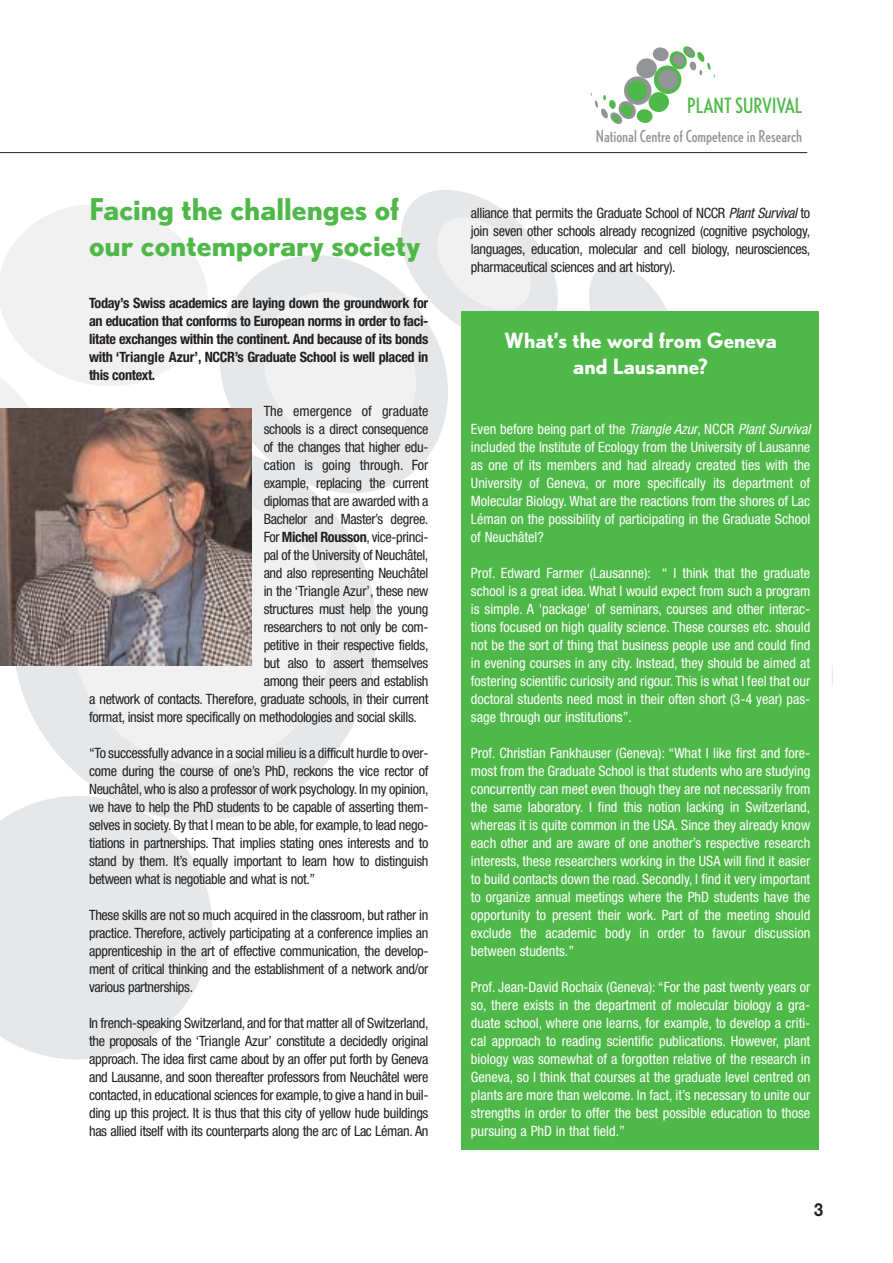
<style>
.page{position:relative;width:893px;height:1263px;background:#fff}
.page>*{position:absolute;margin:0;border:0;box-sizing:border-box;transform-origin:0 0}
.t1{font:700 30px/36px "Nobel";color:#4eb848}
.t2{font:700 21px/25.2px "Nobel";color:#fff;text-align:center}
.t3{font:condensed 21px "Nobel";color:#4eb848}
.t4{font:700 18px "Helvetica Neue";color:#231f1f;scale:.9 1}
.t5{font:condensed 16.5px "Nobel";color:#939497}
.t6{font:condensed 14.25px/18px "Helvetica Neue";color:#fff;text-align:justify}
.t7{font:condensed 14.25px/18px "Helvetica Neue";letter-spacing:-.025em;color:#231f1f;text-align:justify}
.t8{font:700 condensed 14.25px/18px "Helvetica Neue";letter-spacing:-.025em;color:#231f1f;text-align:justify}
.t9{font:condensed 14.25px "Helvetica Neue";letter-spacing:-.005em;color:#231f1f}
.s1{font-weight:700}
.s2{font-style:italic}
</style>
<div class="page">
<svg style="left:223px;top:276px;width:32px;height:148px;fill:#e6e7e8"></svg>
<svg style="left:818px;top:555px;width:1px;height:61px"></svg>
<svg style="left:831px;top:665px;width:2px;height:20px"></svg>
<svg style="left:255px;top:190px;width:413px;height:294px"></svg>
<svg style="left:227px;top:424px;width:168px;height:394px"></svg>
<svg style="left:223px;top:481px;width:124px;height:302px;fill:#f1f1f2"></svg>
<svg style="left:0;top:781px;width:227px;height:279px;fill:#e6e7e8"></svg>
<svg style="left:0;top:204px;width:223px;height:781px"></svg>
<svg style="left:0;top:152px;width:807px;height:2px"></svg>
<svg style="left:589px;top:46px;width:127px;height:78px"></svg>
<div style="left:461px;top:311px;width:357px;height:839px;background:#4eb848"></div>
<img style="left:0;top:408px;width:252px;height:258px">
<h1 class="t1" style="left:89px;top:194px;width:333px">Facing the challenges of our contemporary society</h1>
<p class="t8" style="left:89px;top:295px;width:341px">Today’s Swiss academics are laying down the groundwork for an education that conforms to European norms in order to faci&shy;litate exchanges within the continent. And because of its bonds with ‘Triangle Azur’, NCCR’s Graduate School is well placed in this context.</p>
<p class="t9" style="left:264px;top:405px;width:166px">The emergence of graduate</p>
<p class="t7" style="left:264px;top:421px;width:166px">schools is a direct consequence</p>
<p class="t7" style="left:264px;top:439px;width:166px">of the changes that higher edu-</p>
<p class="t9" style="left:264px;top:459px;width:166px">cation is going through. For</p>
<p class="t7" style="left:264px;top:475px;width:166px">example, replacing the current</p>
<p class="t7" style="left:264px;top:493px;width:166px">diplomas that are awarded with a</p>
<p class="t7" style="left:264px;top:511px;width:166px">Bachelor and Master’s degree.</p>
<p class="t7" style="left:264px;top:529px;width:166px">For <span class="s1">Michel Rousson</span>, vice-princi-</p>
<p class="t7" style="left:264px;top:547px;width:166px">pal of the University of Neuchâtel,</p>
<p class="t7" style="left:264px;top:565px;width:166px">and also representing Neuchâtel</p>
<p class="t7" style="left:264px;top:583px;width:166px">in the ‘Triangle Azur’, these new</p>
<p class="t7" style="left:264px;top:601px;width:166px">structures must help the young</p>
<p class="t7" style="left:264px;top:619px;width:166px">researchers to not only be com-</p>
<p class="t7" style="left:264px;top:637px;width:166px">petitive in their respective fields,</p>
<p class="t7" style="left:264px;top:655px;width:166px">but also to assert themselves</p>
<p class="t7" style="left:264px;top:673px;width:166px">among their peers and establish</p>
<p class="t7" style="left:89px;top:691px;width:341px">a network of contacts. Therefore, graduate schools, in their current</p>
<p class="t7" style="left:89px;top:709px;width:329px">format, insist more specifically on methodologies and social skills.</p>
<p class="t7" style="left:89px;top:745px;width:341px">“To successfully advance in a social milieu is a difficult hurdle to over&shy;come during the course of one’s PhD, reckons the vice rector of Neuchâtel, who is also a professor of work psychology. In my opinion, we have to help the PhD students to be capable of asserting them&shy;selves in society. By that I mean to be able, for example, to lead nego&shy;tiations in partnerships. That implies stating ones interests and to stand by them. It’s equally important to learn how to distinguish between what is negotiable and what is not.”</p>
<p class="t7" style="left:89px;top:907px;width:341px">These skills are not so much acquired in the classroom, but rather in practice. Therefore, actively participating at a conference implies an apprenticeship in the art of effective communication, the develop&shy;ment of critical thinking and the establishment of a network and/or various partnerships.</p>
<p class="t7" style="left:89px;top:1015px;width:341px">In french-speaking Switzerland, and for that matter all of Switzerland, the proposals of the ‘Triangle Azur’ constitute a decidedly original approach. The idea first came about by an offer put forth by Geneva and Lausanne, and soon thereafter professors from Neuchâtel were contacted, in educational sciences for example, to give a hand in buil&shy;ding up this project. It is thus that this city of yellow hude buildings has allied itself with its counterparts along the arc of Lac Léman. An</p>
<h2 class="t3" style="left:687px;top:98px;width:117px">PLANT SURVIVAL</h2>
<p class="t5" style="left:596px;top:130px;width:208px">National Centre of Competence in Research</p>
<p class="t7" style="left:471px;top:205px;width:341px">alliance that permits the Graduate School of NCCR <span class="s2">Plant Survival</span> to join seven other schools already recognized (cognitive psychology, languages, education, molecular and cell biology, neurosciences, pharmaceutical sciences and art history).</p>
<h2 class="t2" style="left:504px;top:331px;width:274px">What’s the word from Geneva and Lausanne?</h2>
<p class="t6" style="left:471px;top:421px;width:341px">Even before being part of the <span class="s2">Triangle Azur</span>, NCCR <span class="s2">Plant Survival </span>included the Institute of Ecology from the University of Lausanne as one of its members and had already created ties with the University of Geneva, or more specifically its department of Molecular Biology. What are the reactions from the shores of Lac Léman on the possibility of participating in the Graduate School of Neuchâtel?</p>
<p class="t6" style="left:471px;top:565px;width:341px">Prof. Edward Farmer (Lausanne): “ I think that the graduate school is a great idea. What I would expect from such a program is simple. A 'package' of seminars, courses and other interac&shy;tions focused on high quality science. These courses etc. should not be the sort of thing that business people use and could find in evening courses in any city. Instead, they should be aimed at fostering scientific curiosity and rigour. This is what I feel that our doctoral students need most in their often short (3-4 year) pas&shy;sage through our institutions”.</p>
<p class="t6" style="left:471px;top:745px;width:341px">Prof. Christian Fankhauser (Geneva): “What I like first and fore&shy;most from the Graduate School is that students who are studying concurrently can meet even though they are not necessarily from the same laboratory. I find this notion lacking in Switzerland, whereas it is quite common in the USA. Since they already know each other and are aware of one another’s respective research interests, these researchers working in the USA will find it easier to build contacts down the road. Secondly, I find it very important to organize annual meetings where the PhD students have the opportunity to present their work. Part of the meeting should exclude the academic body in order to favour discussion between students.”</p>
<p class="t6" style="left:471px;top:979px;width:341px">Prof. Jean-David Rochaix (Geneva): “For the past twenty years or so, there exists in the department of molecular biology a gra&shy;duate school, where one learns, for example, to develop a criti&shy;cal approach to reading scientific publications. However, plant biology was somewhat of a forgotten relative of the research in Geneva, so I think that courses at the graduate level centred on plants are more than welcome. In fact, it’s necessary to unite our strengths in order to offer the best possible education to those pursuing a PhD in that field.”</p>
<p class="t4" style="left:814px;top:1204px;width:12px">3</p>
</div>
